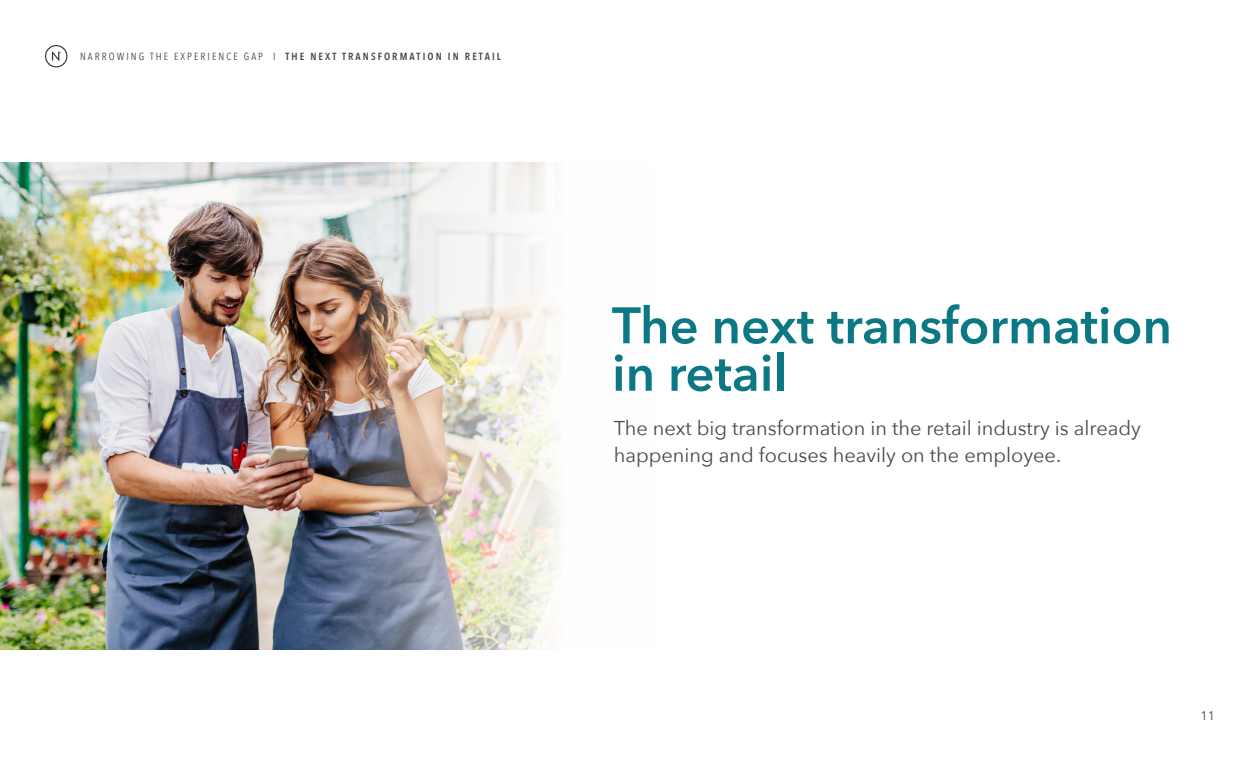
<style>
.page{position:relative;width:1260px;height:765px;background:#fff}
.page>*{position:absolute;margin:0;border:0;box-sizing:border-box;transform-origin:0 0}
.t1{font:600 50.75px/47.5px "Avenir Next";color:#0c7883}
.t2{font:20px/27.5px "Avenir Next";color:#4d4747}
.t3{font:12.5px "Avenir Next";color:#4d4747}
.t4{font:600 10.38px "Avenir Next Condensed";letter-spacing:.2em;color:#4d4747}
.s1{font-weight:400}
</style>
<div class="page">
<img style="left:0;top:162px;width:558px;height:487px">
<svg style="left:45px;top:45px;width:22px;height:22px"></svg>
<p class="t4" style="left:80px;top:47px;width:423px"><span class="s1">NARROWING THE EXPERIENCE GAP I</span> THE NEXT TRANSFORMATION IN RETAIL</p>
<p class="t1" style="left:612px;top:301px;width:562px">The next transformation in retail</p>
<p class="t2" style="left:614px;top:413px;width:529px">The next big transformation in the retail industry is already happening and focuses heavily on the employee.</p>
<p class="t3" style="left:1201px;top:705px;width:16px">11</p>
</div>
